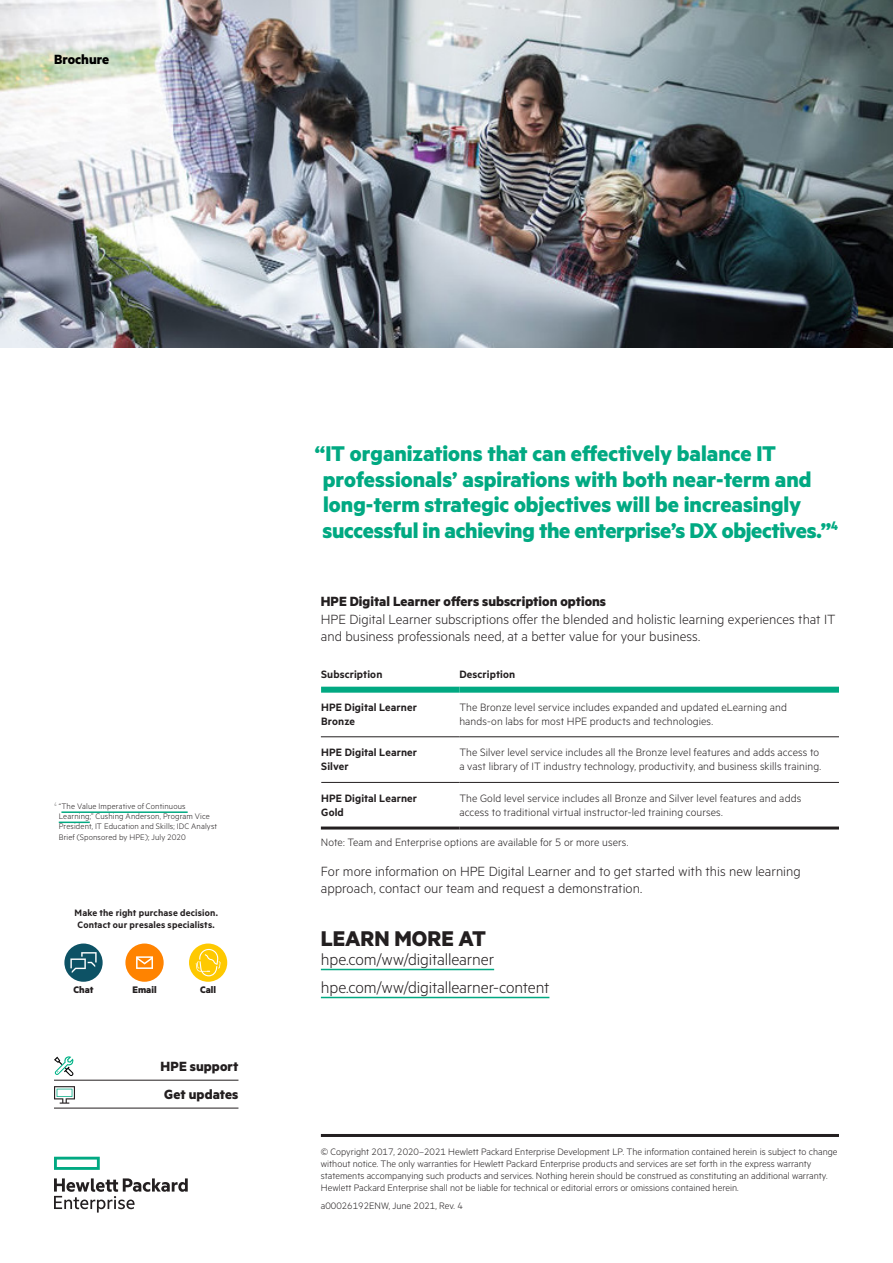
<style>
.page{position:relative;width:893px;height:1263px;background:#fff}
.page>*{position:absolute;margin:0;border:0;box-sizing:border-box;transform-origin:0 0}
.Quote_MetricHPE_bold{font:700 24px/25.5px "Metric HPE";letter-spacing:-.005em;color:#01a982}
.CTA_MetricHPE_Bold_1{font:700 24px "Metric HPE";color:#231f20}
.CTA_URL_MetricHPE_li{font:300 18px "Metric HPE";letter-spacing:-.01em;color:#231f20}
.Body_text_last_Metri{font:300 15px/17.2px "Metric HPE";color:#231f20}
.Body_header_MetricHP{font:700 15px "Metric HPE";color:#231f20}
.Sign_up_for_updates{font:700 15px "Metric HPE";letter-spacing:.005em;color:#231f20}
.Descriptor_MetricHPE{font:700 15px "Metric HPE";color:#000}
.Table_text_8pt{font:300 12px/14.2px "Metric HPE";letter-spacing:.01em;color:#231f20}
.Table_text_8pt-2{font:600 12px/14.2px "Metric HPE";letter-spacing:.01em;color:#231f20}
.Sidebar_text_last_Me{font:300 12px "Metric HPE";letter-spacing:.01em;color:#231f20}
.Table_caption{font:600 12px "Metric HPE";letter-spacing:.01em;color:#231f20}
.t1{font:700 10.65px "Metric HPE";color:#231f20}
.Copyright_without_le{font:300 10.5px/12px "Metric HPE";color:#231f20}
.Sidebar_text_MetricH{font:600 10.5px "Metric HPE";letter-spacing:.015em;color:#231f20}
.Footnote_MetricHPE_R{font:300 9px/10.2px "Metric HPE";letter-spacing:.015em;color:#231f20}
</style>
<div class="page">
<div style="left:64px;top:943px;width:39px;height:39px;background:#0d5265;border-radius:50%"></div>
<svg style="left:70px;top:952px;width:27px;height:21px"></svg>
<div style="left:189px;top:943px;width:38px;height:39px;background:#fec901;border-radius:50%"></div>
<svg style="left:196px;top:949px;width:25px;height:27px"></svg>
<div style="left:125px;top:943px;width:39px;height:39px;background:#ff8300;border-radius:50%"></div>
<svg style="left:136px;top:956px;width:17px;height:13px"></svg>
<hr style="left:54px;top:1080px;width:184px;height:1px;background:#231f20">
<hr style="left:54px;top:1108px;width:184px;height:1px;background:#231f20">
<svg style="left:54px;top:1086px;width:21px;height:18px"></svg>
<svg style="left:54px;top:1056px;width:20px;height:20px"></svg>
<img style="left:0;top:0;width:893px;height:347px">
<svg style="left:54px;top:1157px;width:46px;height:13px"></svg>
<svg style="left:54px;top:1178px;width:134px;height:34px"></svg>
<hr style="left:321px;top:1134px;width:518px;height:3px;background:#231f20">
<hr style="left:321px;top:736px;width:138px;height:1px;background:#231f20">
<hr style="left:459px;top:736px;width:380px;height:1px;background:#231f20">
<hr style="left:321px;top:782px;width:138px;height:1px;background:#231f20">
<hr style="left:459px;top:782px;width:380px;height:1px;background:#231f20">
<hr style="left:321px;top:826px;width:138px;height:3px;background:#231f20">
<hr style="left:459px;top:826px;width:380px;height:3px;background:#231f20">
<div style="left:321px;top:687px;width:138px;height:6px;background:#01a982"></div>
<div style="left:459px;top:687px;width:380px;height:6px;background:#01a982"></div>
<hr style="left:321px;top:969px;width:173px;height:1px;background:#01a982">
<hr style="left:321px;top:997px;width:228px;height:1px;background:#01a982">
<hr style="left:61px;top:811px;width:127px;height:2px;background:#01a982">
<hr style="left:59px;top:821px;width:31px;height:2px;background:#01a982">
<p class="Descriptor_MetricHPE" style="left:54px;top:50px;width:57px">Brochure</p>
<p class="Footnote_MetricHPE_R" style="left:59px;top:801px;width:160px;text-indent:-5px"><sup>4</sup> “The Value Imperative of Continuous Learning;” Cushing Anderson, Program Vice President, IT Education and Skills; IDC Analyst Brief (Sponsored by HPE); July 2020</p>
<p class="Sidebar_text_MetricH" style="left:75px;top:906px;width:145px">Make the right purchase decision.</p>
<p class="Sidebar_text_MetricH" style="left:78px;top:918px;width:139px">Contact our presales specialists.</p>
<p class="t1" style="left:73px;top:983px;width:22px">Chat</p>
<p class="t1" style="left:132px;top:983px;width:26px">Email</p>
<p class="t1" style="left:200px;top:983px;width:17px">Call</p>
<p class="Sign_up_for_updates" style="left:161px;top:1057px;width:79px">HPE support</p>
<p class="Sign_up_for_updates" style="left:164px;top:1085px;width:76px">Get updates</p>
<p class="Quote_MetricHPE_bold" style="left:323px;top:440px;width:517px;text-indent:-8px">“IT organizations that can effectively balance IT professionals’ aspirations with both near-term and long-term strategic objectives will be increasingly successful in achieving the enterprise’s DX objectives.”<sup>4</sup></p>
<p class="Body_header_MetricHP" style="left:321px;top:592px;width:287px">HPE Digital Learner offers subscription options</p>
<p class="Body_text_last_Metri" style="left:321px;top:610px;width:516px">HPE Digital Learner subscriptions offer the blended and holistic learning experiences that IT and business professionals need, at a better value for your business.</p>
<p class="Table_caption" style="left:321px;top:667px;width:63px">Subscription</p>
<p class="Table_caption" style="left:459px;top:667px;width:57px">Description</p>
<p class="Table_text_8pt-2" style="left:321px;top:699px;width:97px">HPE Digital Learner<br>Bronze</p>
<p class="Table_text_8pt" style="left:459px;top:699px;width:329px">The Bronze level service includes expanded and updated eLearning and hands-on labs for most HPE products and technologies.</p>
<p class="Table_text_8pt-2" style="left:321px;top:745px;width:97px">HPE Digital Learner<br>Silver</p>
<p class="Table_text_8pt" style="left:459px;top:745px;width:363px">The Silver level service includes all the Bronze level features and adds access to a vast library of IT industry technology, productivity, and business skills training.</p>
<p class="Table_text_8pt-2" style="left:321px;top:790px;width:97px">HPE Digital Learner<br>Gold</p>
<p class="Table_text_8pt" style="left:459px;top:790px;width:343px">The Gold level service includes all Bronze and Silver level features and adds access to traditional virtual instructor-led training courses.</p>
<p class="Sidebar_text_last_Me" style="left:321px;top:836px;width:309px">Note: Team and Enterprise options are available for 5 or more users.</p>
<p class="Body_text_last_Metri" style="left:321px;top:862px;width:481px">For more information on HPE Digital Learner and to get started with this new learning approach, contact our team and request a demonstration.</p>
<p class="CTA_MetricHPE_Bold_1" style="left:321px;top:923px;width:167px">LEARN MORE AT</p>
<p class="CTA_URL_MetricHPE_li" style="left:321px;top:949px;width:175px">hpe.com/ww/digitallearner</p>
<p class="CTA_URL_MetricHPE_li" style="left:321px;top:977px;width:230px">hpe.com/ww/digitallearner-content</p>
<p class="Copyright_without_le" style="left:321px;top:1145px;width:518px">© Copyright 2017, 2020–2021 Hewlett Packard Enterprise Development LP. The information contained herein is subject to change without notice. The only warranties for Hewlett Packard Enterprise products and services are set forth in the express warranty statements accompanying such products and services. Nothing herein should be construed as constituting an additional warranty.<br>Hewlett Packard Enterprise shall not be liable for technical or editorial errors or omissions contained herein.</p>
<p class="Copyright_without_le" style="left:321px;top:1199px;width:143px">a00026192ENW, June 2021, Rev. 4</p>
</div>
